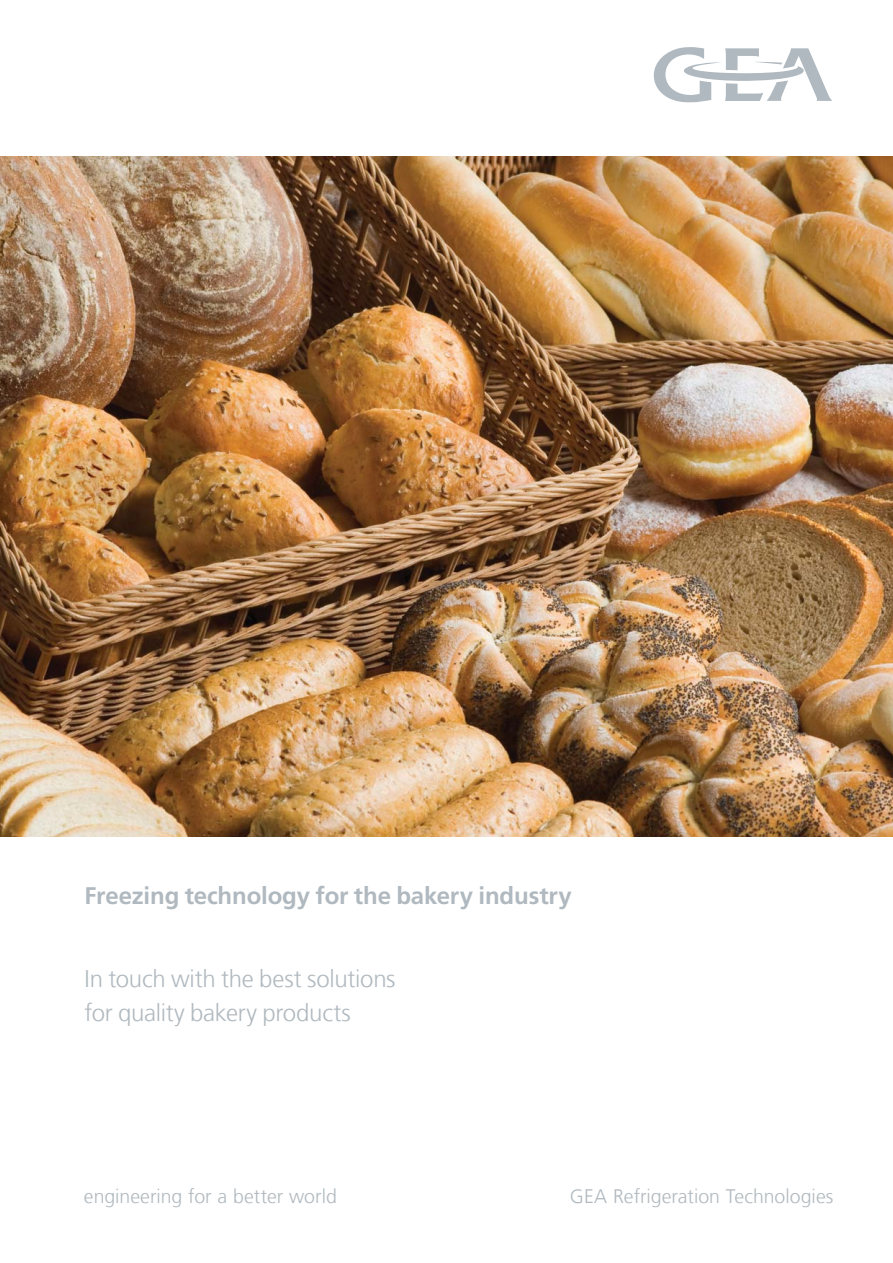
<style>
.page{position:relative;width:893px;height:1263px;background:#fff}
.page>*{position:absolute;margin:0;border:0;box-sizing:border-box;transform-origin:0 0}
.t1{font:300 24px/34.5px "Frutiger LT Com";letter-spacing:-.01em;color:#b0b9bf}
.t2{font:700 24px "Frutiger LT Com";letter-spacing:-.005em;color:#b0b9bf}
.t3{font:300 19.5px "Frutiger LT Com";color:#b0b9bf}
</style>
<div class="page">
<img style="left:0;top:157px;width:893px;height:680px">
<svg style="left:654px;top:47px;width:178px;height:56px"></svg>
<p class="t2" style="left:84px;top:886px;width:489px">Freezing technology for the bakery industry</p>
<p class="t1" style="left:84px;top:963px;width:313px">In touch with the best solutions for quality bakery products</p>
<p class="t3" style="left:84px;top:1188px;width:254px">engineering for a better world</p>
<p class="t3" style="left:570px;top:1188px;width:265px">GEA Refrigeration Technologies</p>
</div>
